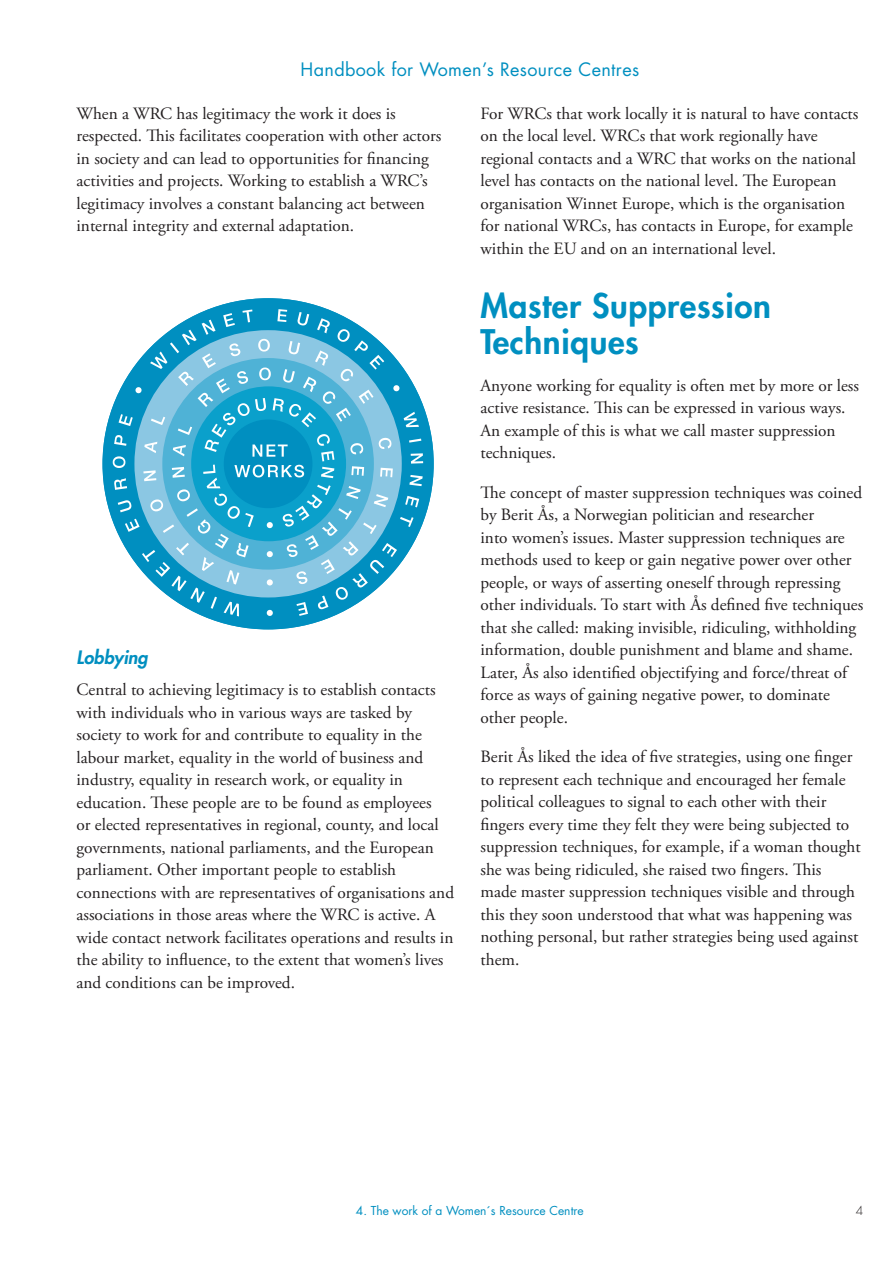
<style>
.page{position:relative;width:893px;height:1263px;background:#fff}
.page>*{position:absolute;margin:0;border:0;box-sizing:border-box;transform-origin:0 0}
.t1{font:800 33px/36px "Futura";letter-spacing:.02em;color:#008fc0}
.t2{font:18px "Futura";letter-spacing:.02em;color:#008fc0}
.t3{font:italic 800 18px "Futura";color:#008fc0}
.t4{font:17.25px/22.5px "Adobe Garamond Pro";color:#231f20}
.t5{font:12px "Futura";color:#008fc0}
.t6{font:300 12px "Futura";color:#231f20}
</style>
<div class="page">
<div style="left:103px;top:298px;width:331px;height:331px;background:#008fc0;border-radius:50%"></div>
<svg style="left:113px;top:309px;width:310px;height:307px"></svg>
<p class="t2" style="left:300px;top:57px;width:340px">Handbook for Women’s Resource Centres</p>
<p class="t4" style="left:77px;top:103px;width:366px">When a WRC has legitimacy the work it does is respected. This facilitates cooperation with other actors in society and can lead to opportunities for financing activities and projects. Working to establish a WRC’s legitimacy involves a constant balancing act between internal integrity and external adaptation.</p>
<p class="t4" style="left:480px;top:103px;width:379px">For WRCs that work locally it is natural to have contacts on the local level. WRCs that work regionally have regional contacts and a WRC that works on the national level has contacts on the national level. The European organisation Winnet Europe, which is the organisation for national WRCs, has contacts in Europe, for example within the EU and on an international level.</p>
<h1 class="t1" style="left:480px;top:287px;width:292px">Master Suppression<br>Techniques</h1>
<p class="t4" style="left:480px;top:375px;width:380px">Anyone working for equality is often met by more or less active resistance. This can be expressed in various ways.<br>An example of this is what we call master suppression techniques.</p>
<p class="t4" style="left:480px;top:482px;width:384px">The concept of master suppression techniques was coined by Berit Ås, a Norwegian politician and researcher<br>into women’s issues. Master suppression techniques are methods used to keep or gain negative power over other people, or ways of asserting oneself through repressing other individuals. To start with Ås defined five techniques that she called: making invisible, ridiculing, withholding information, double punishment and blame and shame.<br>Later, Ås also identified objectifying and force/threat of force as ways of gaining negative power, to dominate other people.</p>
<p class="t4" style="left:480px;top:746px;width:382px">Berit Ås liked the idea of five strategies, using one finger to represent each technique and encouraged her female political colleagues to signal to each other with their fingers every time they felt they were being subjected to suppression techniques, for example, if a woman thought she was being ridiculed, she raised two fingers. This made master suppression techniques visible and through this they soon understood that what was happening was nothing personal, but rather strategies being used against them.</p>
<p class="t3" style="left:77px;top:646px;width:73px">Lobbying</p>
<p class="t4" style="left:77px;top:679px;width:379px">Central to achieving legitimacy is to establish contacts with individuals who in various ways are tasked by society to work for and contribute to equality in the labour market, equality in the world of business and industry, equality in research work, or equality in education. These people are to be found as employees<br>or elected representatives in regional, county, and local governments, national parliaments, and the European parliament. Other important people to establish connections with are representatives of organisations and associations in those areas where the WRC is active. A wide contact network facilitates operations and results in the ability to influence, to the extent that women’s lives and conditions can be improved.</p>
<p class="t5" style="left:356px;top:1202px;width:229px">4. The work of a Women´s Resource Centre</p>
<p class="t6" style="left:856px;top:1202px;width:9px">4</p>
</div>
